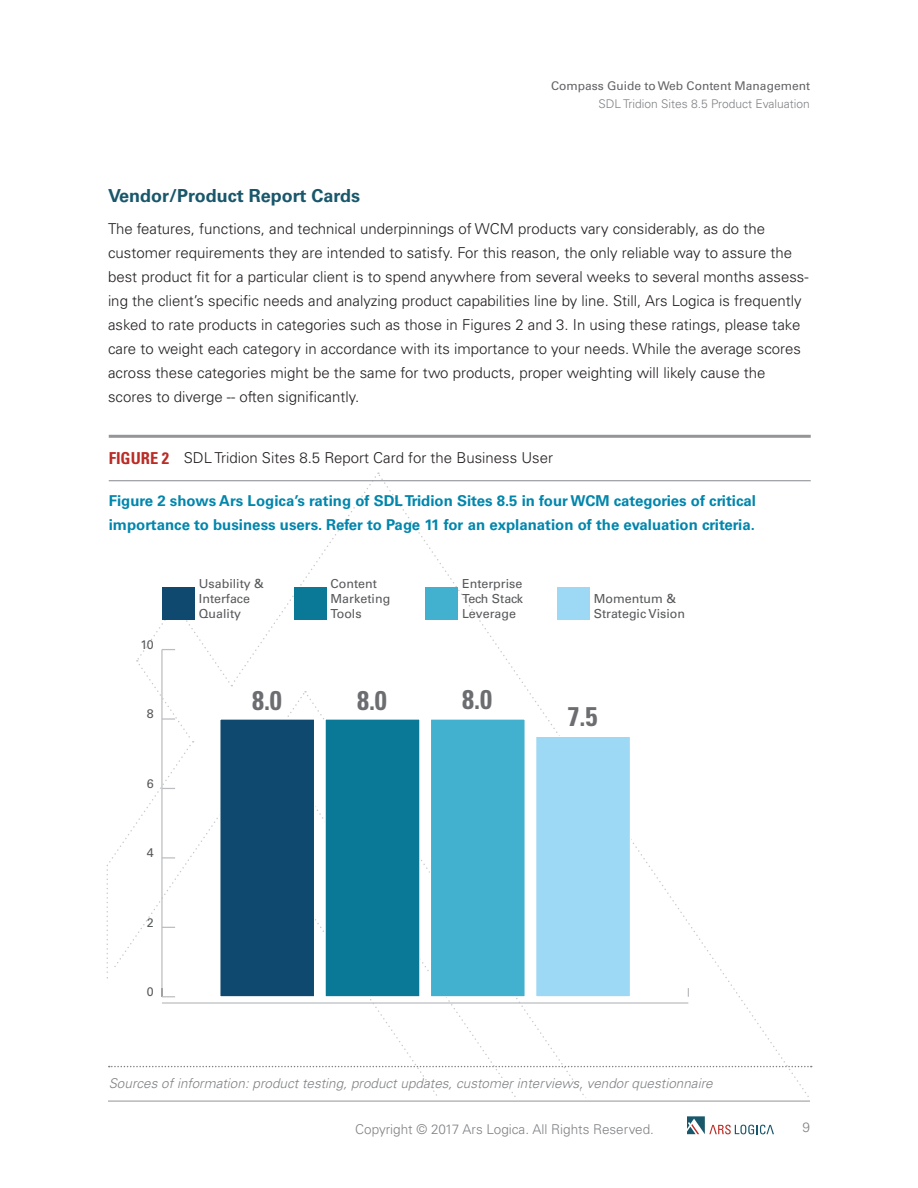
<style>
.page{position:relative;width:918px;height:1188px;background:#fff}
.page>*{position:absolute;margin:0;border:0;box-sizing:border-box;transform-origin:0 0}
.t1{font:700 condensed 27px "Univers LT Std";color:#6c6d70}
.t2{font:700 18px "Univers LT Std";color:#19576b}
.t3{font:700 condensed 16.5px "Univers LT Std";color:#ba2c26}
.t4{font:300 15px/24px "Univers LT Std";color:#231f20}
.t5{font:700 15px "Univers LT Std";color:#0086ad}
.t6{font:italic 300 13.5px "Univers LT Std";color:#808285}
.t7{font:300 13.5px "Univers LT Std";color:#808285}
.t8{font:12.45px/15px "Univers LT Std";color:#57585a}
.t9{font:300 12px "Univers LT Std";color:#808285}
.t10{font:12px "Univers LT Std";color:#636366}
</style>
<div class="page">
<svg style="left:378px;top:473px;width:432px;height:625px"></svg>
<hr style="left:108px;top:1101px;width:702px;height:1px;background:#939598">
<svg style="left:687px;top:1116px;width:87px;height:18px"></svg>
<hr style="left:109px;top:435px;width:702px;height:3px;background:#939598">
<hr style="left:109px;top:480px;width:702px;height:1px;background:#939598">
<svg style="left:109px;top:1066px;width:703px;height:1px"></svg>
<hr style="left:162px;top:1002px;width:526px;height:2px;background:#bcbdc0">
<hr style="left:161px;top:650px;width:2px;height:347px;background:#bcbdc0">
<svg style="left:161px;top:988px;width:14px;height:9px"></svg>
<svg style="left:106px;top:472px;width:273px;height:506px"></svg>
<div style="left:557px;top:587px;width:33px;height:33px;background:#9dd8f5"></div>
<div style="left:536px;top:736px;width:94px;height:261px;background:#9dd8f5"></div>
<div style="left:535px;top:736px;width:96px;height:261px;border:1px solid #fff"></div>
<div style="left:425px;top:587px;width:33px;height:33px;background:#42b0cf"></div>
<div style="left:430px;top:719px;width:95px;height:278px;background:#42b0cf"></div>
<div style="left:430px;top:718px;width:96px;height:279px;border:1px solid #fff"></div>
<div style="left:294px;top:587px;width:32px;height:33px;background:#0a7997"></div>
<div style="left:325px;top:719px;width:95px;height:278px;background:#0a7997"></div>
<div style="left:325px;top:718px;width:96px;height:279px;border:1px solid #fff"></div>
<div style="left:162px;top:587px;width:33px;height:33px;background:#104970"></div>
<div style="left:220px;top:719px;width:95px;height:278px;background:#104970"></div>
<div style="left:219px;top:718px;width:96px;height:279px;border:1px solid #fff"></div>
<p class="t10" style="left:551px;top:78px;width:260px">Compass Guide to Web Content Management</p>
<p class="t9" style="left:599px;top:96px;width:213px">SDL Tridion Sites 8.5 Product Evaluation</p>
<p class="t2" style="left:108px;top:185px;width:254px">Vendor/Product Report Cards</p>
<p class="t4" style="left:108px;top:217px;width:702px">The features, functions, and technical underpinnings of WCM products vary considerably, as do the customer requirements they are intended to satisfy. For this reason, the only reliable way to assure the best product fit for a particular client is to spend anywhere from several weeks to several months assess&shy;ing the client’s specific needs and analyzing product capabilities line by line. Still, Ars Logica is frequently asked to rate products in categories such as those in Figures 2 and 3. In using these ratings, please take care to weight each category in accordance with its importance to your needs. While the average scores across these categories might be the same for two products, proper weighting will likely cause the scores to diverge -- often significantly.</p>
<p class="t3" style="left:109px;top:448px;width:62px">FIGURE 2</p>
<p class="t4" style="left:184px;top:445px;width:371px">SDL Tridion Sites 8.5 Report Card for the Business User</p>
<p class="t5" style="left:109px;top:492px;width:649px">Figure 2 shows Ars Logica’s rating of SDL Tridion Sites 8.5 in four WCM categories of critical</p>
<p class="t5" style="left:109px;top:516px;width:648px">importance to business users. Refer to Page 11 for an explanation of the evaluation criteria.</p>
<p class="t8" style="left:141px;top:637px;width:15px">10</p>
<p class="t8" style="left:147px;top:706px;width:8px">8</p>
<p class="t8" style="left:147px;top:776px;width:8px">6</p>
<p class="t8" style="left:147px;top:845px;width:8px">4</p>
<p class="t8" style="left:147px;top:915px;width:8px">2</p>
<p class="t8" style="left:147px;top:984px;width:8px">0</p>
<p class="t8" style="left:199px;top:576px;width:67px">Usability &amp;<br>Interface<br>Quality</p>
<p class="t8" style="left:331px;top:576px;width:61px">Content<br>Marketing<br>Tools</p>
<p class="t8" style="left:462px;top:576px;width:62px;text-align:justify">Enterprise Tech Stack Leverage</p>
<p class="t1" style="left:252px;top:683px;width:31px">8.0</p>
<p class="t1" style="left:357px;top:684px;width:31px">8.0</p>
<p class="t1" style="left:462px;top:683px;width:31px">8.0</p>
<p class="t8" style="left:594px;top:591px;width:93px">Momentum &amp;<br>Strategic Vision</p>
<p class="t1" style="left:568px;top:700px;width:31px">7.5</p>
<p class="t6" style="left:109px;top:1075px;width:605px">Sources of information: product testing, product updates, customer interviews, vendor questionnaire</p>
<p class="t7" style="left:355px;top:1121px;width:300px">Copyright © 2017 Ars Logica. All Rights Reserved.</p>
</div>
